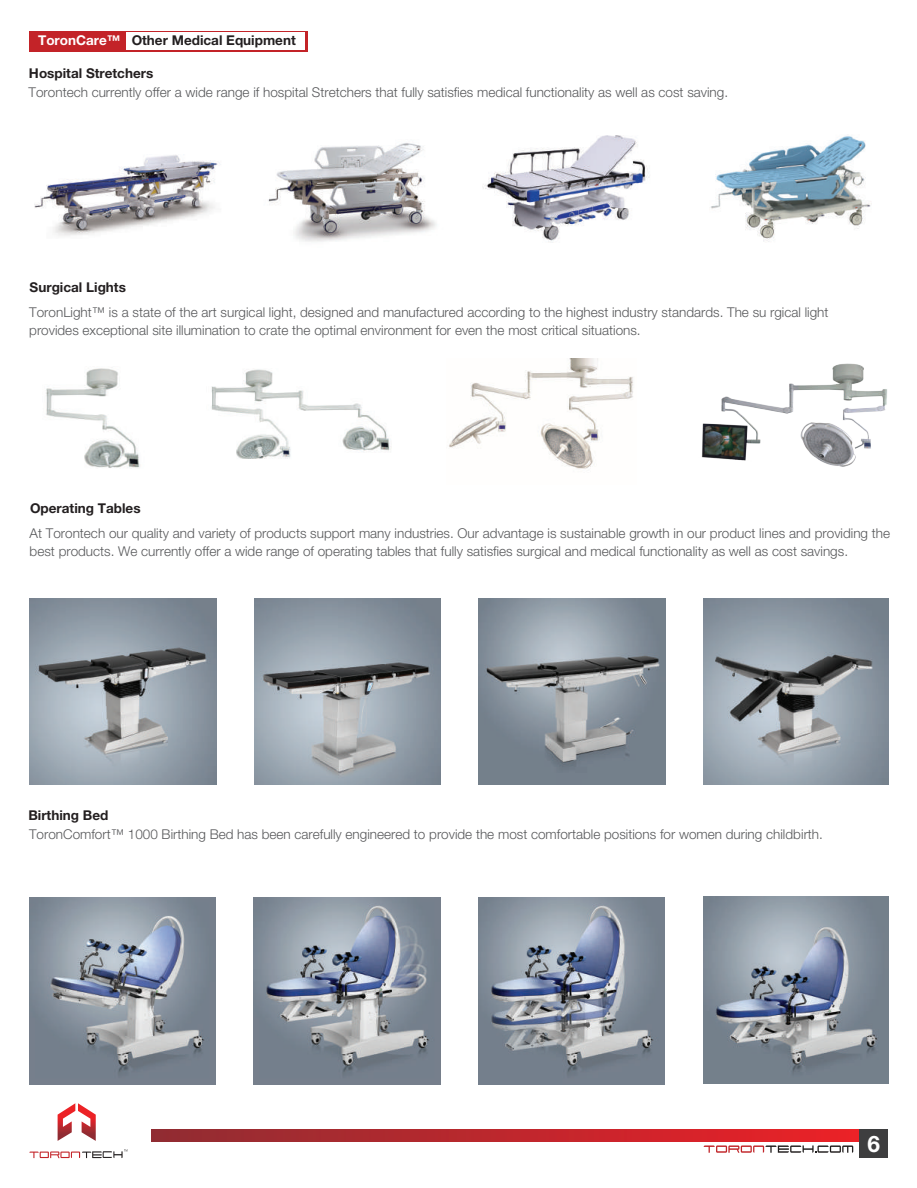
<style>
.page{position:relative;width:917px;height:1188px;background:#fff}
.page>*{position:absolute;margin:0;border:0;box-sizing:border-box;transform-origin:0 0}
.t1{font:700 22.65px "Helvetica Neue LT Std";color:#fff}
.t2{font:300 13.5px/18px "Helvetica Neue";color:#57585a}
.t3{font:700 13.5px "Helvetica Neue LT Pro";color:#231f20}
.s1{color:#fff}
</style>
<div class="page">
<img style="left:30px;top:598px;width:186px;height:187px">
<img style="left:478px;top:598px;width:186px;height:187px">
<img style="left:254px;top:598px;width:186px;height:187px">
<img style="left:703px;top:598px;width:184px;height:187px">
<img style="left:254px;top:898px;width:186px;height:186px">
<img style="left:703px;top:897px;width:185px;height:186px">
<img style="left:478px;top:898px;width:186px;height:186px">
<img style="left:29px;top:898px;width:187px;height:186px">
<svg style="left:58px;top:1103px;width:38px;height:38px"></svg>
<svg style="left:29px;top:1149px;width:98px;height:9px"></svg>
<svg style="left:151px;top:1130px;width:708px;height:12px"></svg>
<div style="left:859px;top:1130px;width:28px;height:28px;background:#3e3e3f"></div>
<svg style="left:703px;top:1145px;width:149px;height:8px"></svg>
<div style="left:29px;top:31px;width:278px;height:21px;background:#c32328"></div>
<div style="left:127px;top:33px;width:178px;height:17px;background:#fff"></div>
<img style="left:701px;top:363px;width:186px;height:104px">
<img style="left:449px;top:358px;width:184px;height:111px">
<img style="left:46px;top:368px;width:94px;height:100px">
<img style="left:211px;top:369px;width:180px;height:90px">
<img style="left:711px;top:136px;width:161px;height:106px">
<img style="left:34px;top:155px;width:184px;height:81px">
<img style="left:268px;top:143px;width:169px;height:99px">
<img style="left:483px;top:135px;width:166px;height:107px">
<p class="t3" style="left:38px;top:32px;width:259px"><span class="s1">ToronCare™</span> Other Medical Equipment</p>
<p class="t3" style="left:29px;top:65px;width:126px">Hospital Stretchers</p>
<p class="t2" style="left:29px;top:82px;width:700px">Torontech currently offer a wide range if hospital Stretchers that fully satisfies medical functionality as well as cost saving.</p>
<p class="t3" style="left:30px;top:279px;width:98px">Surgical Lights</p>
<p class="t2" style="left:29px;top:303px;width:800px">ToronLight™ is a state of the art surgical light, designed and manufactured according to the highest industry standards. The su rgical light provides exceptional site illumination to crate the optimal environment for even the most critical situations.</p>
<p class="t3" style="left:30px;top:500px;width:112px">Operating Tables</p>
<p class="t2" style="left:30px;top:524px;width:861px">At Torontech our quality and variety of products support many industries. Our advantage is sustainable growth in our product lines and providing the best products. We currently offer a wide range of operating tables that fully satisfies surgical and medical functionality as well as cost savings.</p>
<p class="t3" style="left:28px;top:807px;width:81px">Birthing Bed</p>
<p class="t2" style="left:29px;top:825px;width:795px">ToronComfort™ 1000 Birthing Bed has been carefully engineered to provide the most comfortable positions for women during childbirth.</p>
<h1 class="t1" style="left:867px;top:1130px;width:14px">6</h1>
</div>
